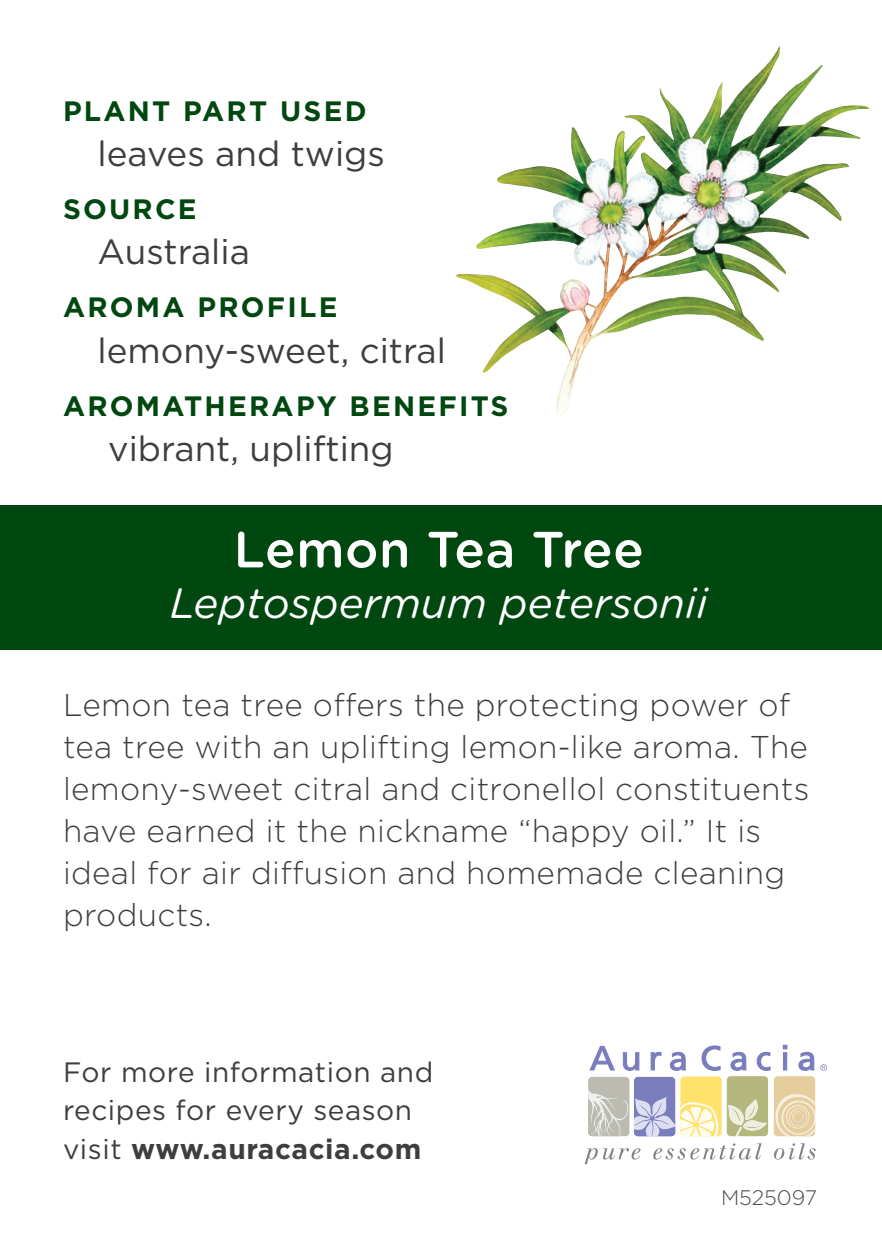
<style>
.page{position:relative;width:882px;height:1260px;background:#fff}
.page>*{position:absolute;margin:0;border:0;box-sizing:border-box;transform-origin:0 0}
.t1{font:500 50.75px "Gotham Rounded";letter-spacing:.01em;color:#fff}
.t2{font:italic 42.35px "Gotham Rounded";color:#fff}
.t3{font:35px "Gotham";color:#3e3e3f}
.t4{font:300 31.5px/42px "Gotham";letter-spacing:.01em;color:#3e3e3f}
.t5{font:28px/38.5px "Gotham";letter-spacing:.02em;color:#3e3e3f}
.t6{font:700 28px "Gotham";letter-spacing:.08em;color:#004710}
.t7{font:300 21px "Gotham";color:#4b4c4d}
.s1{font-weight:700}
</style>
<div class="page">
<div style="left:0;top:505px;width:882px;height:144px;background:#004710"></div>
<img style="left:458px;top:47px;width:321px;height:264px">
<div style="left:588px;top:1077px;width:41px;height:59px;background:#bbbbb1;border-radius:4px"></div>
<svg style="left:585px;top:1148px;width:56px;height:16px"></svg>
<svg style="left:653px;top:1143px;width:109px;height:17px"></svg>
<svg style="left:774px;top:1143px;width:42px;height:17px"></svg>
<div style="left:680px;top:1077px;width:42px;height:59px;background:#ffe16b;border-radius:4px"></div>
<svg style="left:589px;top:1046px;width:26px;height:25px"></svg>
<svg style="left:623px;top:1052px;width:16px;height:19px"></svg>
<svg style="left:651px;top:1052px;width:11px;height:19px"></svg>
<svg style="left:670px;top:1052px;width:16px;height:19px"></svg>
<svg style="left:701px;top:1045px;width:20px;height:26px"></svg>
<div style="left:634px;top:1077px;width:41px;height:59px;background:#7a7dbc;border-radius:4px"></div>
<svg style="left:727px;top:1045px;width:100px;height:91px"></svg>
<svg style="left:793px;top:1112px;width:10px;height:10px"></svg>
<div style="left:794px;top:1113px;width:8px;height:8px;background:#e6cd9e;border-radius:50%"></div>
<svg style="left:588px;top:1089px;width:131px;height:47px"></svg>
<p class="t6" style="left:63px;top:95px;width:305px">PLANT PART USED</p>
<p class="t3" style="left:98px;top:135px;width:289px">leaves and twigs</p>
<p class="t6" style="left:63px;top:193px;width:135px">SOURCE</p>
<p class="t3" style="left:98px;top:233px;width:154px">Australia</p>
<p class="t6" style="left:63px;top:291px;width:276px">AROMA PROFILE</p>
<p class="t3" style="left:98px;top:331px;width:350px">lemony-sweet, citral</p>
<p class="t6" style="left:63px;top:389px;width:447px">AROMATHERAPY BENEFITS</p>
<p class="t3" style="left:108px;top:429px;width:287px">vibrant, uplifting</p>
<h1 class="t1" style="left:234px;top:513px;width:412px">Lemon Tea Tree</h1>
<h2 class="t2" style="left:170px;top:574px;width:539px">Leptospermum petersonii</h2>
<p class="t4" style="left:63px;top:683px;width:748px">Lemon tea tree offers the protecting power of tea tree with an uplifting lemon-like aroma. The lemony-sweet citral and citronellol constituents have earned it the nickname “happy oil.” It is ideal for air diffusion and homemade cleaning products.</p>
<p class="t5" style="left:63px;top:1052px;width:372px">For more information and recipes for every season visit <span class="s1">www.auracacia.com</span></p>
<p class="t7" style="left:721px;top:1187px;width:98px">M525097</p>
</div>
